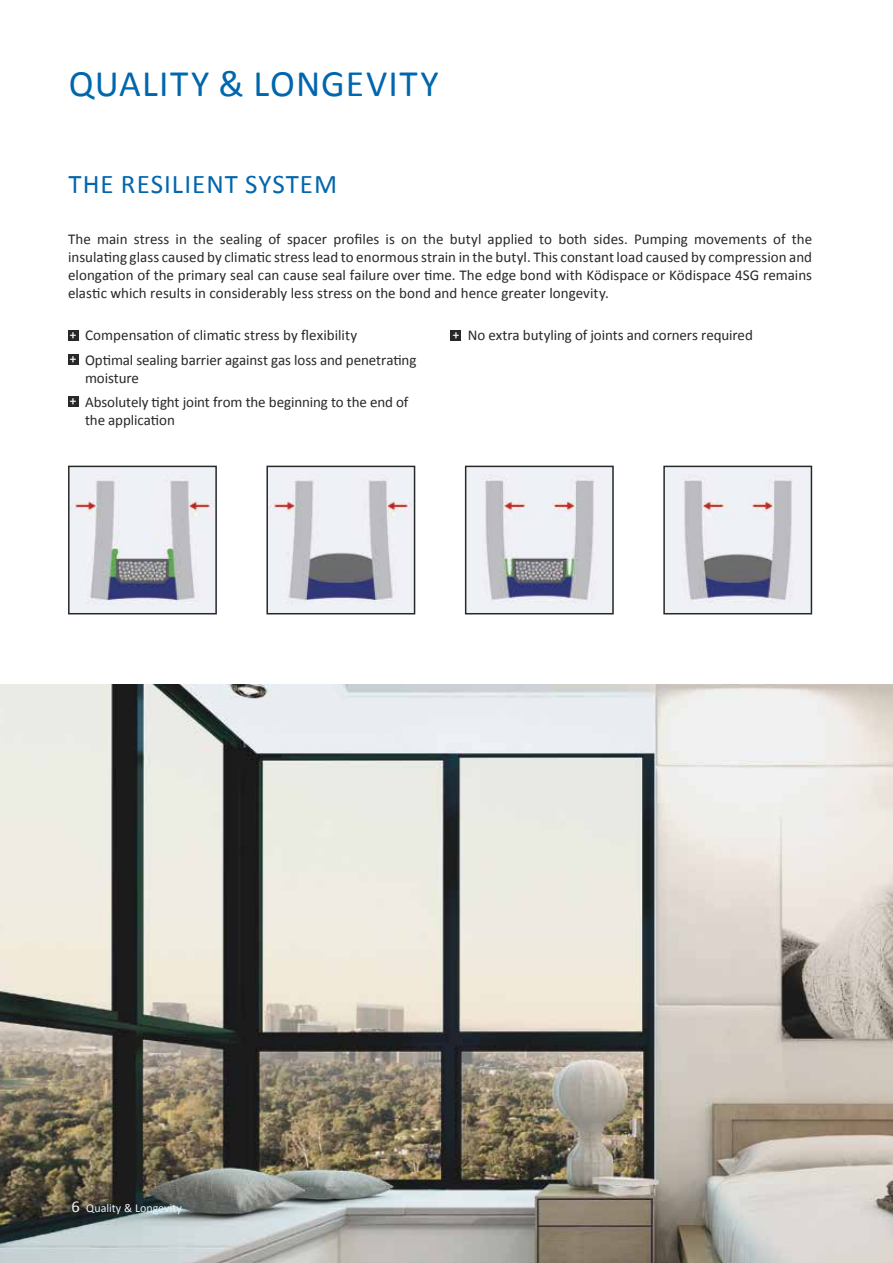
<style>
.page{position:relative;width:893px;height:1263px;background:#fff}
.page>*{position:absolute;margin:0;border:0;box-sizing:border-box;transform-origin:0 0}
.t1{font:37.5px "Calibri";letter-spacing:.035em;color:#0066ad}
.t2{font:27px "Calibri";letter-spacing:.04em;color:#0066ad}
.t3{font:15px/18px "Calibri";letter-spacing:-.005em;color:#282828}
.t4{font:12px "Calibri";color:#eff1f5}
.s1{font-weight:700;font-size:13.05px;color:#eff1f5}
.s2{font-size:16.5px}
</style>
<div class="page">
<div style="left:68px;top:330px;width:10px;height:10px;background:#282828"></div>
<div style="left:68px;top:354px;width:10px;height:11px;background:#282828"></div>
<div style="left:68px;top:397px;width:10px;height:10px;background:#282828"></div>
<div style="left:451px;top:330px;width:10px;height:10px;background:#282828"></div>
<img style="left:71px;top:469px;width:143px;height:142px">
<div style="left:68px;top:466px;width:149px;height:148px;border:2px solid #282828"></div>
<img style="left:666px;top:469px;width:143px;height:142px">
<div style="left:663px;top:466px;width:149px;height:148px;border:2px solid #282828"></div>
<img style="left:269px;top:469px;width:143px;height:142px">
<div style="left:266px;top:466px;width:149px;height:148px;border:2px solid #282828"></div>
<img style="left:468px;top:469px;width:143px;height:142px">
<div style="left:465px;top:466px;width:149px;height:148px;border:2px solid #282828"></div>
<img style="left:0;top:685px;width:893px;height:578px">
<h1 class="t1" style="left:69px;top:60px;width:371px">QUALITY &amp; LONGEVITY</h1>
<h2 class="t2" style="left:69px;top:167px;width:270px">THE RESILIENT SYSTEM</h2>
<p class="t3" style="left:68px;top:230px;width:746px;text-align:justify">The main stress in the sealing of spacer profiles is on the butyl applied to both sides. Pumping movements of the insulating glass caused by climatic stress lead to enormous strain in the butyl. This constant load caused by compression and elongation of the primary seal can cause seal failure over time. The edge bond with Ködispace or Ködispace 4SG remains elastic which results in considerably less stress on the bond and hence greater longevity.</p>
<p class="t3" style="left:70px;top:323px;width:348px;line-height:24.5px"><span class="s1">+</span> Compensation of climatic stress by flexibility<br><span class="s1">+</span> Optimal sealing barrier against gas loss and penetrating</p>
<p class="t3" style="left:70px;top:365px;width:340px;line-height:24.5px;text-indent:15px">moisture<br><span class="s1">+</span> Absolutely tight joint from the beginning to the end of</p>
<p class="t3" style="left:85px;top:411px;width:91px">the application</p>
<p class="t3" style="left:453px;top:326px;width:302px"><span class="s1">+</span> No extra butyling of joints and corners required</p>
<p class="t4" style="left:72px;top:1200px;width:112px"><span class="s2">6</span> Quality &amp; Longevity</p>
</div>
